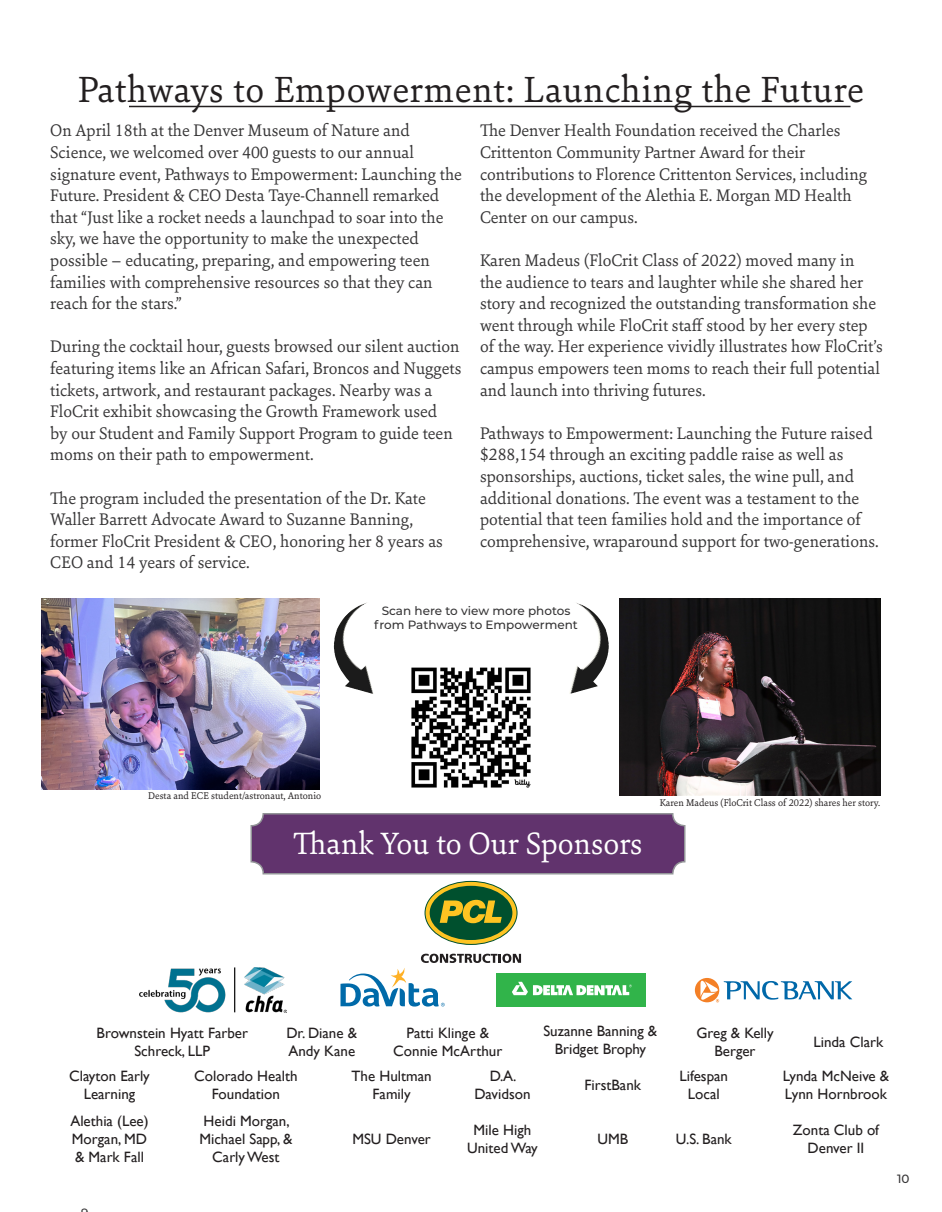
<style>
.page{position:relative;width:942px;height:1212px;background:#fff}
.page>*{position:absolute;margin:0;border:0;box-sizing:border-box;transform-origin:0 0}
.Sidebar_headline{font:39px "Sina Nova";letter-spacing:.02em;color:#231f20}
.Center{font:33px "Sina Nova";color:#fff}
.Center-2{font:18px/21.6px "Sina Nova";color:#363536}
.t1{font:15px/18px "Gill Sans";color:#231f20;text-align:center}
.Center-3{font:500 12px/14.4px "Montserrat";color:#363536;text-align:center}
.Center-4{font:10.5px "Sina Nova";color:#231f20}
</style>
<div class="page">
<hr style="left:129px;top:106px;width:721px;height:1px;background:#231f20">
<div style="left:251px;top:814px;width:434px;height:60px;background:#61336d;border-radius:12px"></div>
<div style="left:250px;top:813px;width:436px;height:61px;border:2px solid #939598;border-radius:12px"></div>
<img style="left:41px;top:599px;width:279px;height:191px">
<img style="left:619px;top:598px;width:261px;height:198px">
<img style="left:569px;top:603px;width:40px;height:91px">
<img style="left:334px;top:602px;width:40px;height:92px">
<svg style="left:425px;top:881px;width:93px;height:64px"></svg>
<img style="left:140px;top:968px;width:146px;height:45px">
<div style="left:496px;top:973px;width:149px;height:34px;background:#31b44a"></div>
<svg style="left:340px;top:954px;width:292px;height:53px"></svg>
<svg style="left:695px;top:978px;width:157px;height:24px"></svg>
<img style="left:411px;top:667px;width:120px;height:121px">
<p class="Sidebar_headline" style="left:78px;top:63px;width:787px">Pathways to Empowerment: Launching the Future</p>
<p class="Center-2" style="left:50px;top:119px;width:413px">On April 18th at the Denver Museum of Nature and Science, we welcomed over 400 guests to our annual signature event, Pathways to Empowerment: Launching the Future. President &amp; CEO Desta Taye-Channell remarked that “Just like a rocket needs a launchpad to soar into the sky, we have the opportunity to make the unexpected possible – educating, preparing, and empowering teen families with comprehensive resources so that they can reach for the stars.”</p>
<p class="Center-2" style="left:50px;top:335px;width:413px">During the cocktail hour, guests browsed our silent auction featuring items like an African Safari, Broncos and Nuggets tickets, artwork, and restaurant packages. Nearby was a FloCrit exhibit showcasing the Growth Framework used<br>by our Student and Family Support Program to guide teen moms on their path to empowerment.</p>
<p class="Center-2" style="left:50px;top:487px;width:394px">The program included the presentation of the Dr. Kate Waller Barrett Advocate Award to Suzanne Banning, former FloCrit President &amp; CEO, honoring her 8 years as CEO and 14 years of service.</p>
<p class="Center-2" style="left:480px;top:119px;width:389px">The Denver Health Foundation received the Charles Crittenton Community Partner Award for their contributions to Florence Crittenton Services, including the development of the Alethia E. Morgan MD Health Center on our campus.</p>
<p class="Center-2" style="left:480px;top:249px;width:404px">Karen Madeus (FloCrit Class of 2022) moved many in<br>the audience to tears and laughter while she shared her story and recognized the outstanding transformation she went through while FloCrit staff stood by her every step of the way. Her experience vividly illustrates how FloCrit’s campus empowers teen moms to reach their full potential and launch into thriving futures.</p>
<p class="Center-2" style="left:480px;top:422px;width:400px">Pathways to Empowerment: Launching the Future raised $288,154 through an exciting paddle raise as well as sponsorships, auctions, ticket sales, the wine pull, and additional donations. The event was a testament to the potential that teen families hold and the importance of comprehensive, wraparound support for two-generations.</p>
<p class="Center-3" style="left:374px;top:603px;width:205px">Scan here to view more photos from Pathways to Empowerment</p>
<p class="Center-4" style="left:148px;top:789px;width:175px">Desta and ECE student/astronaut, Antonio</p>
<p class="Center" style="left:293px;top:822px;width:351px">Thank You to Our Sponsors</p>
<p class="Center-4" style="left:660px;top:795px;width:222px">Karen Madeus (FloCrit Class of 2022) shares her story.</p>
<p class="t1" style="left:97px;top:1024px;width:153px">Brownstein Hyatt Farber<br>Schreck, LLP</p>
<p class="t1" style="left:286px;top:1024px;width:72px">Dr. Diane &amp;</p>
<p class="t1" style="left:288px;top:1042px;width:68px">Andy Kane</p>
<p class="t1" style="left:407px;top:1024px;width:84px">Patti Klinge &amp;</p>
<p class="t1" style="left:393px;top:1042px;width:110px">Connie McArthur</p>
<p class="t1" style="left:543px;top:1022px;width:115px">Suzanne Banning &amp;</p>
<p class="t1" style="left:555px;top:1040px;width:93px">Bridget Brophy</p>
<p class="t1" style="left:696px;top:1024px;width:79px">Greg &amp; Kelly</p>
<p class="t1" style="left:714px;top:1042px;width:43px">Berger</p>
<p class="t1" style="left:813px;top:1033px;width:71px">Linda Clark</p>
<p class="t1" style="left:69px;top:1067px;width:82px">Clayton Early</p>
<p class="t1" style="left:84px;top:1085px;width:53px">Learning</p>
<p class="t1" style="left:194px;top:1067px;width:105px">Colorado Health</p>
<p class="t1" style="left:212px;top:1085px;width:70px">Foundation</p>
<p class="t1" style="left:352px;top:1067px;width:82px">The Hultman<br>Family</p>
<p class="t1" style="left:490px;top:1067px;width:28px">D.A.</p>
<p class="t1" style="left:474px;top:1085px;width:58px">Davidson</p>
<p class="t1" style="left:584px;top:1076px;width:58px">FirstBank</p>
<p class="t1" style="left:680px;top:1067px;width:50px">Lifespan</p>
<p class="t1" style="left:688px;top:1085px;width:33px">Local</p>
<p class="t1" style="left:783px;top:1067px;width:108px">Lynda McNeive &amp;</p>
<p class="t1" style="left:785px;top:1085px;width:104px">Lynn Hornbrook</p>
<p class="t1" style="left:70px;top:1112px;width:80px">Alethia (Lee)</p>
<p class="t1" style="left:72px;top:1130px;width:77px">Morgan, MD</p>
<p class="t1" style="left:75px;top:1148px;width:70px">&amp; Mark Fall</p>
<p class="t1" style="left:204px;top:1112px;width:88px">Heidi Morgan,</p>
<p class="t1" style="left:199px;top:1130px;width:95px">Michael Sapp, &amp;</p>
<p class="t1" style="left:212px;top:1148px;width:69px">Carly West</p>
<p class="t1" style="left:352px;top:1130px;width:80px">MSU Denver</p>
<p class="t1" style="left:474px;top:1121px;width:59px">Mile High</p>
<p class="t1" style="left:467px;top:1139px;width:72px">United Way</p>
<p class="t1" style="left:597px;top:1130px;width:32px">UMB</p>
<p class="t1" style="left:676px;top:1130px;width:57px">U.S. Bank</p>
<p class="t1" style="left:793px;top:1121px;width:88px">Zonta Club of</p>
<p class="t1" style="left:808px;top:1139px;width:58px">Denver II</p>
<p class="Center-3" style="left:897px;top:1171px;width:14px">10</p>
</div>
